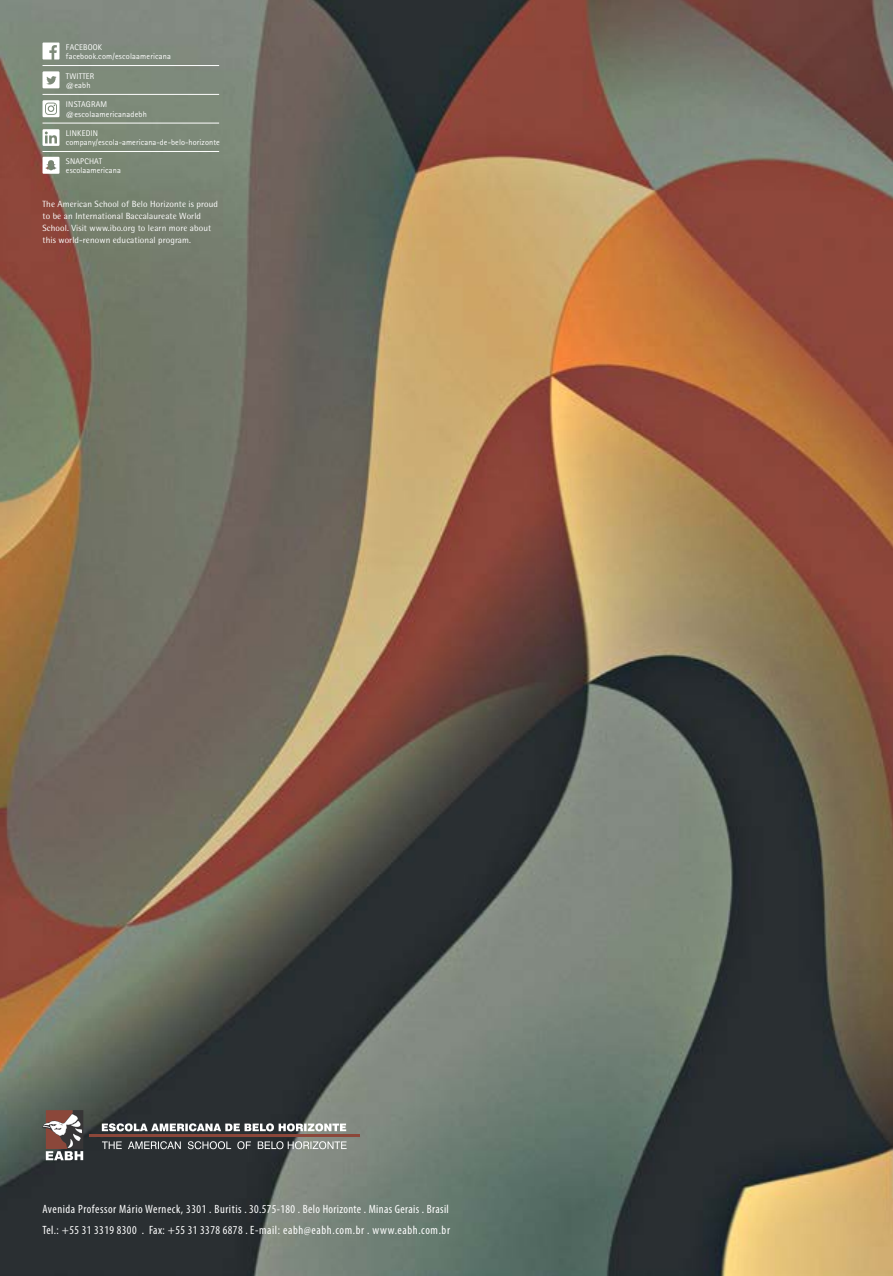
<style>
.page{position:relative;width:893px;height:1276px;background:#fff}
.page>*{position:absolute;margin:0;border:0;box-sizing:border-box;transform-origin:0 0}
.t1{font:condensed 12px/21.1px "Myriad Pro";letter-spacing:.035em;color:#fff}
.t2{font:9px/12px "Rotis Semi Sans";letter-spacing:.01em;color:#fff}
.t3{font:8.25px/9.1px "Rotis Sans Serif";letter-spacing:.02em;color:#fff}
</style>
<div class="page">
<img style="left:0;top:0;width:893px;height:1276px">
<hr style="left:43px;top:65px;width:176px;height:1px;background:#fff">
<hr style="left:43px;top:94px;width:176px;height:1px;background:#fff">
<hr style="left:43px;top:123px;width:176px;height:1px;background:#fff">
<svg style="left:43px;top:43px;width:16px;height:16px"></svg>
<svg style="left:43px;top:71px;width:16px;height:17px"></svg>
<hr style="left:43px;top:151px;width:176px;height:1px;background:#fff">
<svg style="left:43px;top:129px;width:16px;height:17px"></svg>
<svg style="left:43px;top:157px;width:16px;height:17px"></svg>
<svg style="left:43px;top:100px;width:16px;height:17px"></svg>
<svg style="left:102px;top:1141px;width:245px;height:8px;background:#75797a"></svg>
<hr style="left:89px;top:1134px;width:270px;height:3px;background:#8b473a">
<svg style="left:102px;top:1123px;width:244px;height:8px"></svg>
<svg style="left:43px;top:1110px;width:40px;height:50px"></svg>
<p class="t3" style="left:66px;top:42px;width:107px">FACEBOOK facebook.com/escolaamericana</p>
<p class="t3" style="left:66px;top:71px;width:30px">TWITTER @eabh</p>
<p class="t3" style="left:66px;top:100px;width:82px">INSTAGRAM @escolaamericanadebh</p>
<p class="t3" style="left:66px;top:129px;width:155px">LINKEDIN company/escola-americana-de-belo-horizonte</p>
<p class="t3" style="left:66px;top:156px;width:56px">SNAPCHAT escolaamericana</p>
<p class="t2" style="left:43px;top:198px;width:177px">The American School of Belo Horizonte is proud to be an International Baccalaureate World School. Visit www.ibo.org to learn more about this world-renown educational program.</p>
<p class="t1" style="left:43px;top:1198px;width:409px">Avenida Professor Mário Werneck, 3301 . Buritis . 30.575-180 . Belo Horizonte . Minas Gerais . Brasil<br>Tel.: +55 31 3319 8300 . Fax: +55 31 3378 6878 . E-mail: eabh@eabh.com.br . www.eabh.com.br</p>
</div>
